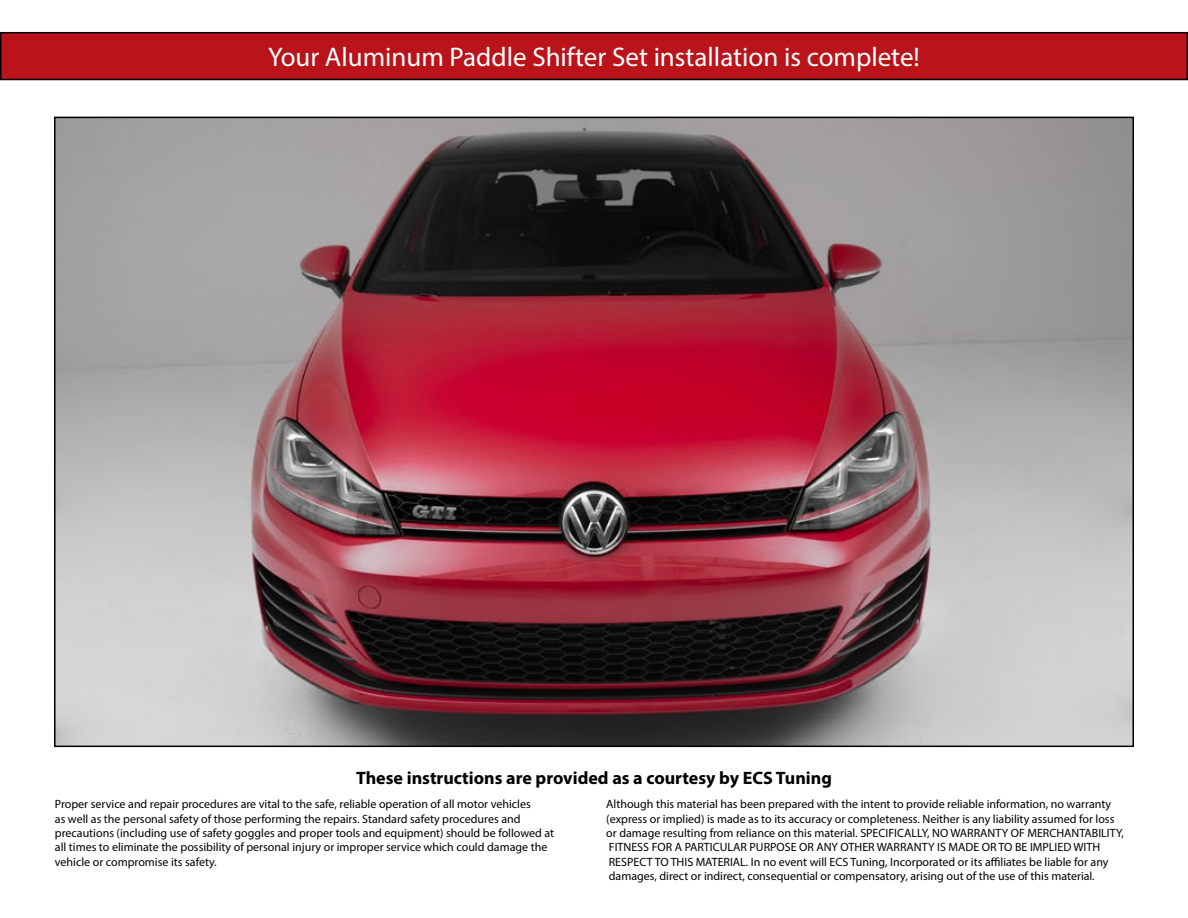
<style>
.page{position:relative;width:1188px;height:918px;background:#fff}
.page>*{position:absolute;margin:0;border:0;box-sizing:border-box;transform-origin:0 0}
.t1{font:27px "Myriad Pro";color:#fff}
.t2{font:700 18px "Myriad Pro";color:#000}
.t3{font:12px/14.4px "Myriad Pro";color:#000}
</style>
<div class="page">
<div style="left:1px;top:33px;width:1186px;height:47px;background:#ba141a"></div>
<div style="left:0;top:32px;width:1188px;height:48px;border:2px solid #000"></div>
<img style="left:57px;top:120px;width:1074px;height:624px">
<h1 class="t1" style="left:268px;top:40px;width:653px">Your Aluminum Paddle Shifter Set installation is complete!</h1>
<h2 class="t2" style="left:356px;top:766px;width:477px">These instructions are provided as a courtesy by ECS Tuning</h2>
<p class="t3" style="left:55px;top:797px;width:501px">Proper service and repair procedures are vital to the safe, reliable operation of all motor vehicles<br>as well as the personal safety of those performing the repairs. Standard safety procedures and precautions (including use of safety goggles and proper tools and equipment) should be followed at all times to eliminate the possibility of personal injury or improper service which could damage the vehicle or compromise its safety.</p>
<p class="t3" style="left:606px;top:797px;width:519px">Although this material has been prepared with the intent to provide reliable information, no warranty (express or implied) is made as to its accuracy or completeness. Neither is any liability assumed for loss or damage resulting from reliance on this material. SPECIFICALLY, NO WARRANTY OF MERCHANTABILITY, FITNESS FOR A PARTICULAR PURPOSE OR ANY OTHER WARRANTY IS MADE OR TO BE IMPLIED WITH RESPECT TO THIS MATERIAL. In no event will ECS Tuning, Incorporated or its affiliates be liable for any damages, direct or indirect, consequential or compensatory, arising out of the use of this material.</p>
</div>
